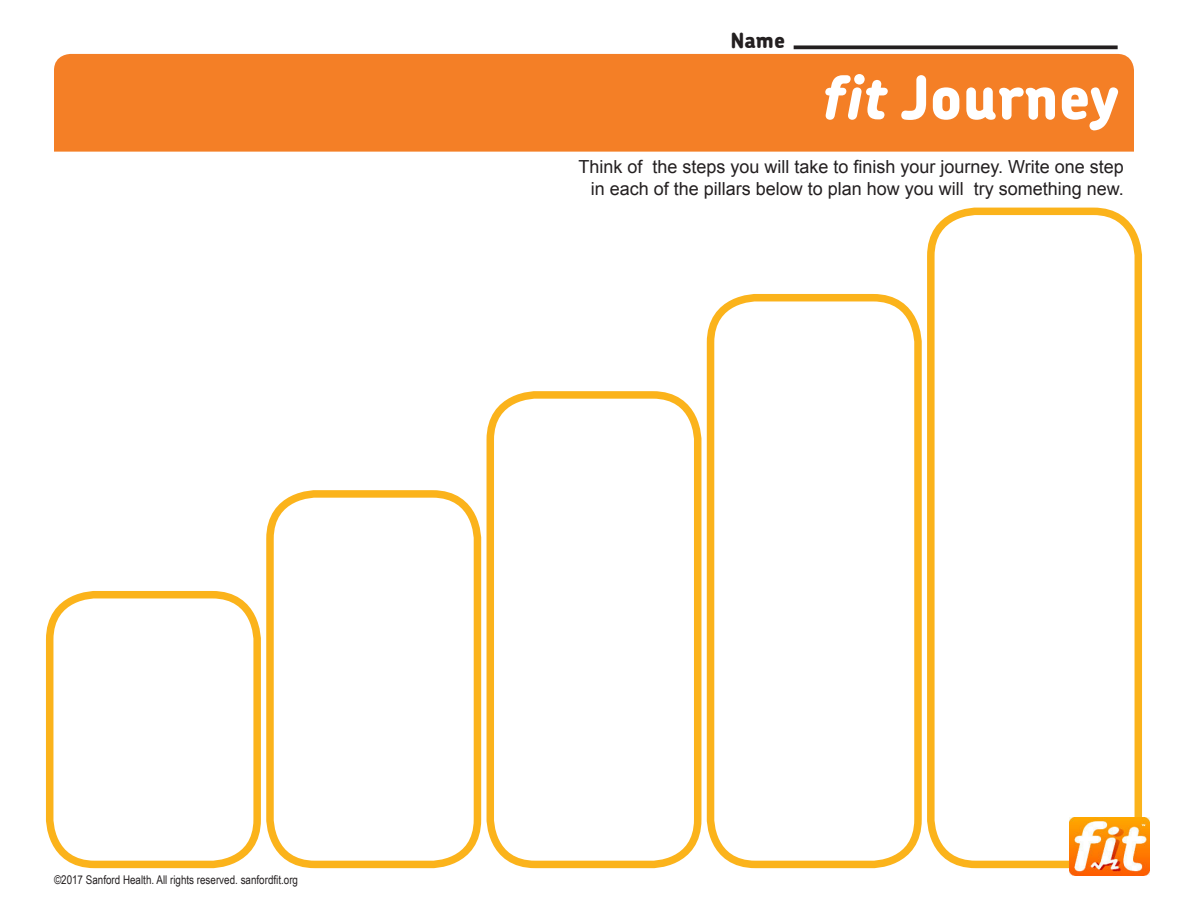
<style>
.page{position:relative;width:1188px;height:918px;background:#fff}
.page>*{position:absolute;margin:0;border:0;box-sizing:border-box;transform-origin:0 0}
.t1{font:800 60px "Chevin";color:#fff}
.t2{font:800 21px "Chevin";color:#231f20}
.t3{font:18px/21.6px "Arial";color:#231f20;text-align:right}
.t4{font:12px "Arial Narrow";color:#231f20}
.s1{font-style:italic}
</style>
<div class="page">
<div style="left:54px;top:54px;width:1080px;height:98px;background:#f47f26"></div>
<svg style="left:794px;top:45px;width:324px;height:4px"></svg>
<div style="left:46px;top:591px;width:215px;height:277px;border:8px solid #fbb31b;border-radius:45px"></div>
<div style="left:487px;top:391px;width:214px;height:477px;border:8px solid #fbb31b;border-radius:45px"></div>
<div style="left:266px;top:490px;width:215px;height:378px;border:8px solid #fbb31b;border-radius:45px"></div>
<div style="left:707px;top:294px;width:215px;height:574px;border:8px solid #fbb31b;border-radius:45px"></div>
<div style="left:927px;top:208px;width:215px;height:660px;border:8px solid #fbb31b;border-radius:45px"></div>
<img style="left:1069px;top:817px;width:80px;height:58px">
<p class="t4" style="left:54px;top:871px;width:246px">©2017 Sanford Health. All rights reserved. sanfordfit.org</p>
<p class="t2" style="left:730px;top:27px;width:56px">Name</p>
<p class="t1" style="left:822px;top:58px;width:299px"><span class="s1">fit</span> Journey</p>
<p class="t3" style="left:578px;top:156px;width:547px">Think of the steps you will take to finish your journey. Write one step in each of the pillars below to plan how you will try something new.</p>
</div>
